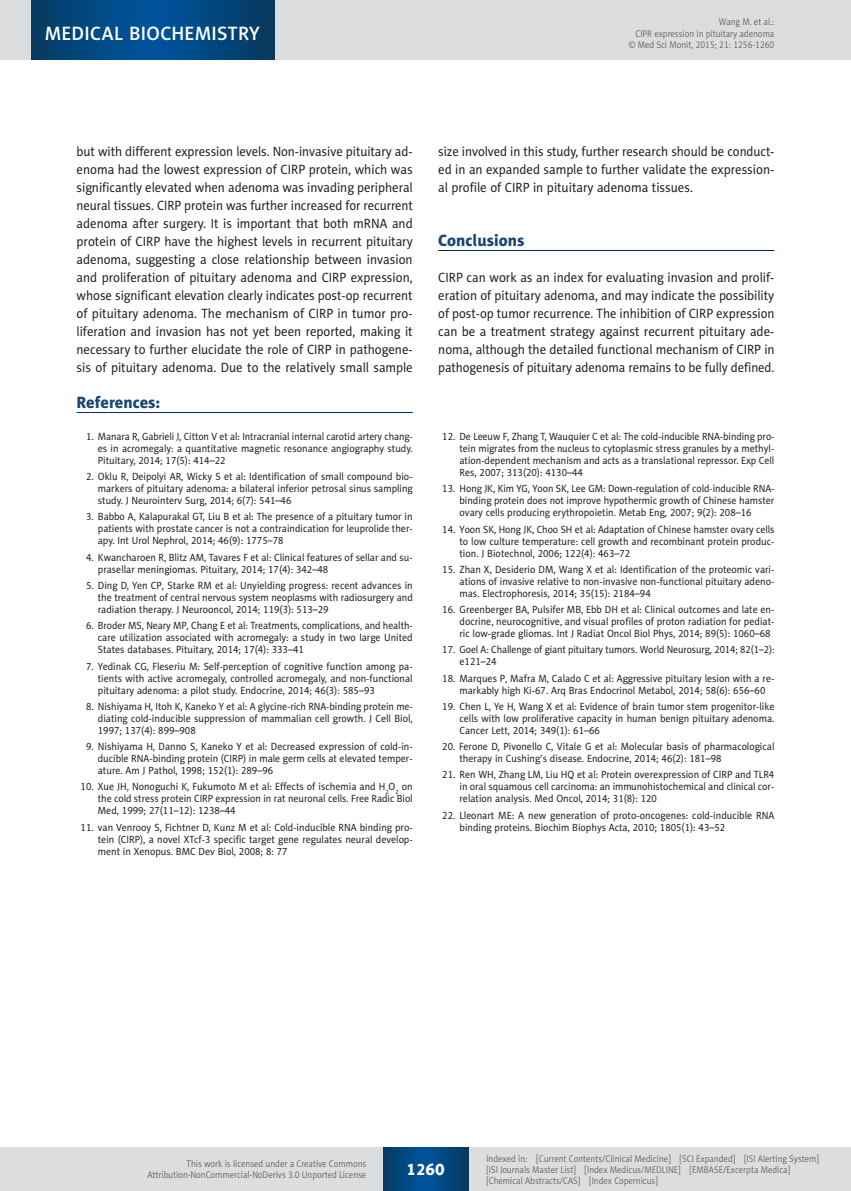
<style>
.page{position:relative;width:851px;height:1191px;background:#fff}
.page>*{position:absolute;margin:0;border:0;box-sizing:border-box;transform-origin:0 0}
.t1{font:19.5px "Naomi Sans EFN Medium";letter-spacing:.015em;color:#fff}
.MSM_Headline_1{font:16.5px "Naomi Sans EFN Heavy";color:#1a4574}
.MSM_Referencje_Tytul{font:16.5px "Naomi Sans EFN Heavy";color:#1a4574}
.t2{font:16.5px "Naomi Sans EFN Heavy";color:#fff}
.MSM_Body{font:13.5px/18px "Naomi Sans EFN";color:#231f20;text-align:justify;scale:.94 1}
.MSM_Body-2{font:13.5px/18px "Naomi Sans EFN";color:#231f20;text-align:justify;scale:.95 1}
.MSM_Referencje_punkt{font:10.5px/12px "Naomi Sans EFN";color:#231f20;text-align:justify;scale:.95 1}
.MSM_Referencje_punkt-2{font:10.5px/12px "Naomi Sans EFN";color:#231f20;text-align:justify;scale:.94 1}
.MSM_Referencje_punkt-3{font:10.5px/12px "Naomi Sans EFN";color:#231f20;text-align:justify;scale:.93 1}
.t3{font:9.75px/11.2px "Naomi Sans EFN Light";color:#57585a;text-align:right;scale:.9 1}
</style>
<div class="page">
<hr style="left:438px;top:250px;width:336px;height:1px;background:#00295c">
<hr style="left:77px;top:412px;width:335px;height:1px;background:#00295c">
<div style="left:0;top:1148px;width:850px;height:43px;background:#dcdddf"></div>
<svg style="left:383px;top:1147px;width:85px;height:43px;background:#02477e"></svg>
<div style="left:0;top:0;width:850px;height:60px;background:#dcdddf"></div>
<svg style="left:32px;top:0;width:242px;height:60px;background:#02477f"></svg>
<h1 class="t1" style="left:45px;top:22px;width:217px">MEDICAL BIOCHEMISTRY</h1>
<p class="t3" style="left:628px;top:16px;width:163px">Wang M. et al.:<br>CIPR expression in pituitary adenoma © Med Sci Monit, 2015; 21: 1256-1260</p>
<p class="MSM_Body" style="left:77px;top:142px;width:359px">but with different expression levels. Non-invasive pituitary ad&shy;enoma had the lowest expression of CIRP protein, which was significantly elevated when adenoma was invading peripheral neural tissues. CIRP protein was further increased for recurrent adenoma after surgery. It is important that both mRNA and protein of CIRP have the highest levels in recurrent pituitary adenoma, suggesting a close relationship between invasion and proliferation of pituitary adenoma and CIRP expression, whose significant elevation clearly indicates post-op recurrent of pituitary adenoma. The mechanism of CIRP in tumor pro&shy;liferation and invasion has not yet been reported, making it necessary to further elucidate the role of CIRP in pathogene&shy;sis of pituitary adenoma. Due to the relatively small sample</p>
<p class="MSM_Body" style="left:438px;top:142px;width:359px">size involved in this study, further research should be conduct&shy;ed in an expanded sample to further validate the expression&shy;al profile of CIRP in pituitary adenoma tissues.</p>
<p class="MSM_Headline_1" style="left:438px;top:230px;width:88px">Conclusions</p>
<p class="MSM_Body-2" style="left:438px;top:268px;width:355px">CIRP can work as an index for evaluating invasion and prolif&shy;eration of pituitary adenoma, and may indicate the possibility of post-op tumor recurrence. The inhibition of CIRP expression can be a treatment strategy against recurrent pituitary ade&shy;noma, although the detailed functional mechanism of CIRP in pathogenesis of pituitary adenoma remains to be fully defined.</p>
<p class="MSM_Referencje_Tytul" style="left:77px;top:392px;width:85px">References:</p>
<p class="MSM_Referencje_punkt-3" style="left:98px;top:430px;width:340px;text-indent:-12px">1. Manara R, Gabrieli J, Citton V et al: Intracranial internal carotid artery chang&shy;es in acromegaly: a quantitative magnetic resonance angiography study.<br>Pituitary, 2014; 17(5): 414–22</p>
<p class="MSM_Referencje_punkt" style="left:98px;top:471px;width:333px;text-indent:-12px">2. Oklu R, Deipolyi AR, Wicky S et al: Identification of small compound bio&shy;markers of pituitary adenoma: a bilateral inferior petrosal sinus sampling study. J Neurointerv Surg, 2014; 6(7): 541–46</p>
<p class="MSM_Referencje_punkt" style="left:98px;top:511px;width:333px;text-indent:-12px">3. Babbo A, Kalapurakal GT, Liu B et al: The presence of a pituitary tumor in patients with prostate cancer is not a contraindication for leuprolide ther&shy;apy. Int Urol Nephrol, 2014; 46(9): 1775–78</p>
<p class="MSM_Referencje_punkt" style="left:98px;top:551px;width:333px;text-indent:-12px">4. Kwancharoen R, Blitz AM, Tavares F et al: Clinical features of sellar and su&shy;prasellar meningiomas. Pituitary, 2014; 17(4): 342–48</p>
<p class="MSM_Referencje_punkt" style="left:98px;top:579px;width:333px;text-indent:-12px">5. Ding D, Yen CP, Starke RM et al: Unyielding progress: recent advances in the treatment of central nervous system neoplasms with radiosurgery and radiation therapy. J Neurooncol, 2014; 119(3): 513–29</p>
<p class="MSM_Referencje_punkt-2" style="left:98px;top:620px;width:336px;text-indent:-12px">6. Broder MS, Neary MP, Chang E et al: Treatments, complications, and health&shy;care utilization associated with acromegaly: a study in two large United States databases. Pituitary, 2014; 17(4): 333–41</p>
<p class="MSM_Referencje_punkt" style="left:98px;top:660px;width:333px;text-indent:-12px">7. Yedinak CG, Fleseriu M: Self-perception of cognitive function among pa&shy;tients with active acromegaly, controlled acromegaly, and non-functional pituitary adenoma: a pilot study. Endocrine, 2014; 46(3): 585–93</p>
<p class="MSM_Referencje_punkt-2" style="left:98px;top:700px;width:336px;text-indent:-12px">8. Nishiyama H, Itoh K, Kaneko Y et al: A glycine-rich RNA-binding protein me&shy;diating cold-inducible suppression of mammalian cell growth. J Cell Biol, 1997; 137(4): 899–908</p>
<p class="MSM_Referencje_punkt" style="left:98px;top:740px;width:333px;text-indent:-12px">9. Nishiyama H, Danno S, Kaneko Y et al: Decreased expression of cold-in&shy;ducible RNA-binding protein (CIRP) in male germ cells at elevated temper&shy;ature. Am J Pathol, 1998; 152(1): 289–96</p>
<p class="MSM_Referencje_punkt" style="left:98px;top:781px;width:333px;text-indent:-17px">10. Xue JH, Nonoguchi K, Fukumoto M et al: Effects of ischemia and H<sub>2</sub>O<sub>2</sub> on the cold stress protein CIRP expression in rat neuronal cells. Free Radic Biol Med, 1999; 27(11–12): 1238–44</p>
<p class="MSM_Referencje_punkt" style="left:98px;top:821px;width:333px;text-indent:-17px">11. van Venrooy S, Fichtner D, Kunz M et al: Cold-inducible RNA binding pro&shy;tein (CIRP), a novel XTcf-3 specific target gene regulates neural develop&shy;ment in Xenopus. BMC Dev Biol, 2008; 8: 77</p>
<p class="MSM_Referencje_punkt-2" style="left:459px;top:430px;width:336px;text-indent:-17px">12. De Leeuw F, Zhang T, Wauquier C et al: The cold-inducible RNA-binding pro&shy;tein migrates from the nucleus to cytoplasmic stress granules by a methyl&shy;ation-dependent mechanism and acts as a translational repressor. Exp Cell Res, 2007; 313(20): 4130–44</p>
<p class="MSM_Referencje_punkt-2" style="left:459px;top:483px;width:336px;text-indent:-17px">13. Hong JK, Kim YG, Yoon SK, Lee GM: Down-regulation of cold-inducible RNA&shy;binding protein does not improve hypothermic growth of Chinese hamster ovary cells producing erythropoietin. Metab Eng, 2007; 9(2): 208–16</p>
<p class="MSM_Referencje_punkt-2" style="left:459px;top:523px;width:336px;text-indent:-17px">14. Yoon SK, Hong JK, Choo SH et al: Adaptation of Chinese hamster ovary cells to low culture temperature: cell growth and recombinant protein produc&shy;tion. J Biotechnol, 2006; 122(4): 463–72</p>
<p class="MSM_Referencje_punkt" style="left:459px;top:563px;width:333px;text-indent:-17px">15. Zhan X, Desiderio DM, Wang X et al: Identification of the proteomic vari&shy;ations of invasive relative to non-invasive non-functional pituitary adeno&shy;mas. Electrophoresis, 2014; 35(15): 2184–94</p>
<p class="MSM_Referencje_punkt" style="left:459px;top:603px;width:333px;text-indent:-17px">16. Greenberger BA, Pulsifer MB, Ebb DH et al: Clinical outcomes and late en&shy;docrine, neurocognitive, and visual profiles of proton radiation for pediat&shy;ric low-grade gliomas. Int J Radiat Oncol Biol Phys, 2014; 89(5): 1060–68</p>
<p class="MSM_Referencje_punkt-3" style="left:459px;top:644px;width:340px;text-indent:-17px">17. Goel A: Challenge of giant pituitary tumors. World Neurosurg, 2014; 82(1–2): e121–24</p>
<p class="MSM_Referencje_punkt" style="left:459px;top:672px;width:333px;text-indent:-17px">18. Marques P, Mafra M, Calado C et al: Aggressive pituitary lesion with a re&shy;markably high Ki-67. Arq Bras Endocrinol Metabol, 2014; 58(6): 656–60</p>
<p class="MSM_Referencje_punkt" style="left:459px;top:700px;width:333px;text-indent:-17px">19. Chen L, Ye H, Wang X et al: Evidence of brain tumor stem progenitor-like cells with low proliferative capacity in human benign pituitary adenoma.<br>Cancer Lett, 2014; 349(1): 61–66</p>
<p class="MSM_Referencje_punkt" style="left:459px;top:740px;width:333px;text-indent:-17px">20. Ferone D, Pivonello C, Vitale G et al: Molecular basis of pharmacological therapy in Cushing’s disease. Endocrine, 2014; 46(2): 181–98</p>
<p class="MSM_Referencje_punkt" style="left:459px;top:769px;width:333px;text-indent:-17px">21. Ren WH, Zhang LM, Liu HQ et al: Protein overexpression of CIRP and TLR4 in oral squamous cell carcinoma: an immunohistochemical and clinical cor&shy;relation analysis. Med Oncol, 2014; 31(8): 120</p>
<p class="MSM_Referencje_punkt" style="left:459px;top:809px;width:333px;text-indent:-17px">22. Lleonart ME: A new generation of proto-oncogenes: cold-inducible RNA binding proteins. Biochim Biophys Acta, 2010; 1805(1): 43–52</p>
<p class="t3" style="left:147px;top:1158px;width:245px">This work is licensed under a Creative Commons<br>Attribution-NonCommercial-NoDerivs 3.0 Unported License</p>
<h2 class="t2" style="left:406px;top:1159px;width:40px">1260</h2>
<p class="t3" style="left:486px;top:1152px;width:371px;text-align:left">Indexed in: [Current Contents/Clinical Medicine] [SCI Expanded] [ISI Alerting System] [ISI Journals Master List] [Index Medicus/MEDLINE] [EMBASE/Excerpta Medica] [Chemical Abstracts/CAS] [Index Copernicus]</p>
</div>
